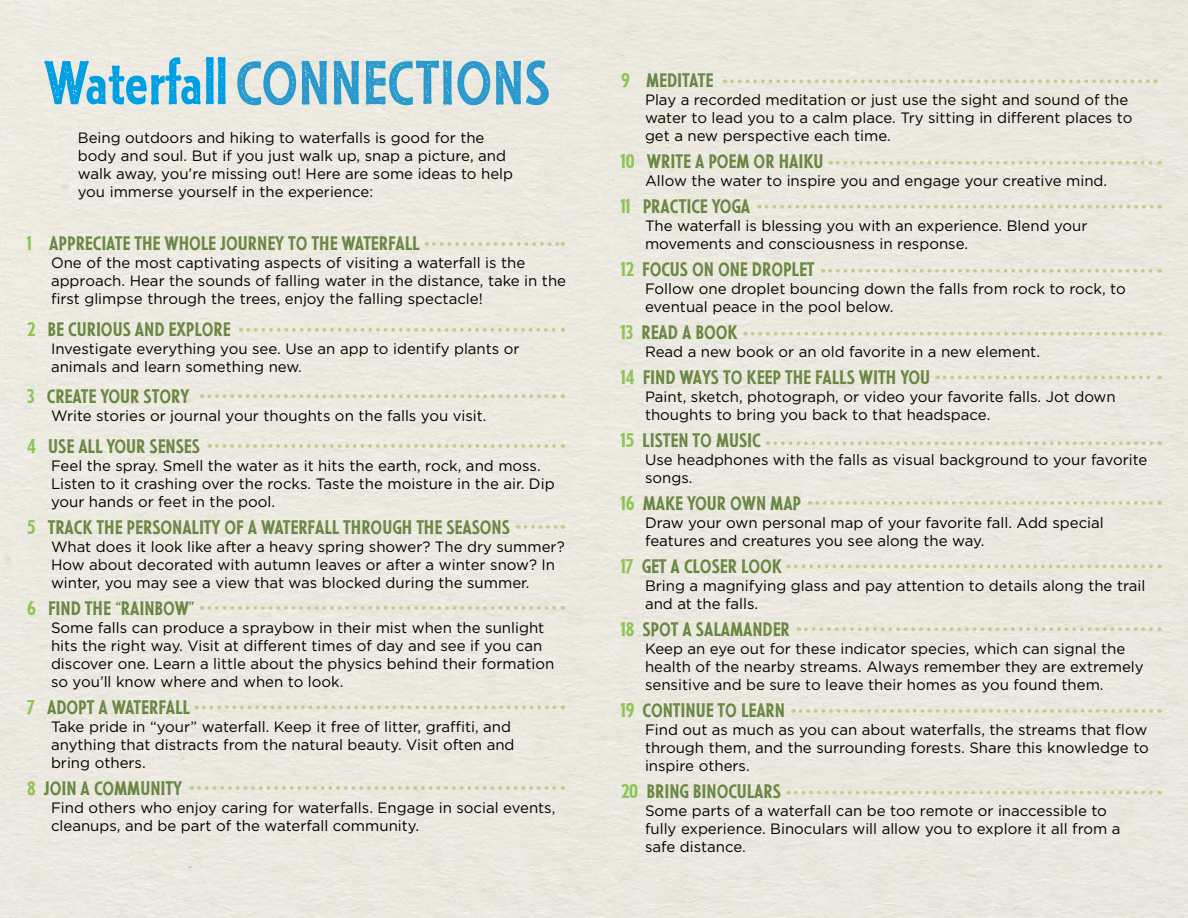
<style>
.page{position:relative;width:1188px;height:918px;background:#fff}
.page>*{position:absolute;margin:0;border:0;box-sizing:border-box;transform-origin:0 0}
.t1{font:61.8px "Rustic Jack Regular 2";color:#2a99cc}
.t2{font:19.5px "Rustic Jack Regular 2";color:#65843e}
.t3{font:15px/18px "Gotham";color:#000}
.s1{color:#009fe4}
.s2{color:#8bc34e}
</style>
<div class="page">
<svg style="left:434px;top:242px;width:129px;height:4px"></svg>
<svg style="left:838px;top:161px;width:322px;height:4px"></svg>
<svg style="left:767px;top:205px;width:393px;height:4px;background:#dbdec3"></svg>
<svg style="left:830px;top:269px;width:330px;height:4px"></svg>
<svg style="left:752px;top:332px;width:408px;height:4px;background:#dbdec3"></svg>
<svg style="left:775px;top:441px;width:385px;height:4px;background:#dbdec2"></svg>
<svg style="left:817px;top:501px;width:343px;height:4px"></svg>
<svg style="left:796px;top:565px;width:364px;height:3px"></svg>
<svg style="left:806px;top:627px;width:354px;height:4px"></svg>
<svg style="left:800px;top:709px;width:360px;height:4px"></svg>
<svg style="left:796px;top:791px;width:364px;height:3px"></svg>
<svg style="left:945px;top:376px;width:215px;height:3px"></svg>
<svg style="left:248px;top:328px;width:315px;height:4px"></svg>
<svg style="left:209px;top:394px;width:354px;height:4px"></svg>
<svg style="left:217px;top:444px;width:346px;height:4px"></svg>
<svg style="left:525px;top:525px;width:38px;height:4px"></svg>
<svg style="left:209px;top:606px;width:354px;height:4px"></svg>
<svg style="left:204px;top:705px;width:359px;height:4px"></svg>
<svg style="left:199px;top:786px;width:364px;height:4px"></svg>
<svg style="left:732px;top:79px;width:424px;height:4px;background:#dbdec3"></svg>
<h1 class="t1" style="left:44px;top:43px;width:508px"><span class="s1">Waterfall</span> CONNECTIONS</h1>
<p class="t3" style="left:78px;top:129px;width:437px">Being outdoors and hiking to waterfalls is good for the body and soul. But if you just walk up, snap a picture, and walk away, you’re missing out! Here are some ideas to help you immerse yourself in the experience:</p>
<h2 class="t2" style="left:27px;top:231px;width:394px"><span class="s2">1</span> APPRECIATE THE WHOLE JOURNEY TO THE WATERFALL</h2>
<p class="t3" style="left:51px;top:254px;width:517px">One of the most captivating aspects of visiting a waterfall is the approach. Hear the sounds of falling water in the distance, take in the first glimpse through the trees, enjoy the falling spectacle!</p>
<h2 class="t2" style="left:27px;top:316px;width:205px"><span class="s2">2</span> BE CURIOUS AND EXPLORE</h2>
<p class="t3" style="left:51px;top:339px;width:470px">Investigate everything you see. Use an app to identify plants or animals and learn something new.</p>
<h2 class="t2" style="left:27px;top:384px;width:164px"><span class="s2">3</span> CREATE YOUR STORY</h2>
<p class="t3" style="left:51px;top:407px;width:437px">Write stories or journal your thoughts on the falls you visit.</p>
<h2 class="t2" style="left:27px;top:433px;width:174px"><span class="s2">4</span> USE ALL YOUR SENSES</h2>
<p class="t3" style="left:51px;top:456px;width:505px">Feel the spray. Smell the water as it hits the earth, rock, and moss.<br>Listen to it crashing over the rocks. Taste the moisture in the air. Dip your hands or feet in the pool.</p>
<h2 class="t2" style="left:27px;top:514px;width:484px"><span class="s2">5</span> TRACK THE PERSONALITY OF A WATERFALL THROUGH THE SEASONS</h2>
<p class="t3" style="left:51px;top:537px;width:515px">What does it look like after a heavy spring shower? The dry summer?<br>How about decorated with autumn leaves or after a winter snow? In winter, you may see a view that was blocked during the summer.</p>
<h2 class="t2" style="left:27px;top:595px;width:169px"><span class="s2">6</span> FIND THE “RAINBOW”</h2>
<p class="t3" style="left:51px;top:618px;width:505px">Some falls can produce a spraybow in their mist when the sunlight hits the right way. Visit at different times of day and see if you can discover one. Learn a little about the physics behind their formation so you’ll know where and when to look.</p>
<h2 class="t2" style="left:27px;top:694px;width:164px"><span class="s2">7</span> ADOPT A WATERFALL</h2>
<p class="t3" style="left:51px;top:717px;width:465px">Take pride in “your” waterfall. Keep it free of litter, graffiti, and anything that distracts from the natural beauty. Visit often and bring others.</p>
<h2 class="t2" style="left:27px;top:775px;width:156px"><span class="s2">8</span> JOIN A COMMUNITY</h2>
<p class="t3" style="left:51px;top:798px;width:506px">Find others who enjoy caring for waterfalls. Engage in social events, cleanups, and be part of the waterfall community.</p>
<h2 class="t2" style="left:621px;top:68px;width:94px"><span class="s2">9</span> MEDITATE</h2>
<p class="t3" style="left:645px;top:91px;width:489px">Play a recorded meditation or just use the sight and sound of the water to lead you to a calm place. Try sitting in different places to get a new perspective each time.</p>
<h2 class="t2" style="left:621px;top:149px;width:204px"><span class="s2">10</span> WRITE A POEM OR HAIKU</h2>
<p class="t3" style="left:645px;top:172px;width:464px">Allow the water to inspire you and engage your creative mind.</p>
<h2 class="t2" style="left:621px;top:194px;width:131px"><span class="s2">11</span> PRACTICE YOGA</h2>
<p class="t3" style="left:645px;top:217px;width:444px">The waterfall is blessing you with an experience. Blend your movements and consciousness in response.</p>
<h2 class="t2" style="left:621px;top:257px;width:195px"><span class="s2">12</span> FOCUS ON ONE DROPLET</h2>
<p class="t3" style="left:645px;top:280px;width:482px">Follow one droplet bouncing down the falls from rock to rock, to eventual peace in the pool below.</p>
<h2 class="t2" style="left:621px;top:320px;width:118px"><span class="s2">13</span> READ A BOOK</h2>
<p class="t3" style="left:645px;top:343px;width:397px">Read a new book or an old favorite in a new element.</p>
<h2 class="t2" style="left:621px;top:365px;width:311px"><span class="s2">14</span> FIND WAYS TO KEEP THE FALLS WITH YOU</h2>
<p class="t3" style="left:645px;top:388px;width:472px">Paint, sketch, photograph, or video your favorite falls. Jot down thoughts to bring you back to that headspace.</p>
<h2 class="t2" style="left:621px;top:428px;width:141px"><span class="s2">15</span> LISTEN TO MUSIC</h2>
<p class="t3" style="left:645px;top:451px;width:504px">Use headphones with the falls as visual background to your favorite songs.</p>
<h2 class="t2" style="left:621px;top:491px;width:182px"><span class="s2">16</span> MAKE YOUR OWN MAP</h2>
<p class="t3" style="left:645px;top:514px;width:460px">Draw your own personal map of your favorite fall. Add special features and creatures you see along the way.</p>
<h2 class="t2" style="left:621px;top:554px;width:162px"><span class="s2">17</span> GET A CLOSER LOOK</h2>
<p class="t3" style="left:645px;top:577px;width:502px">Bring a magnifying glass and pay attention to details along the trail and at the falls.</p>
<h2 class="t2" style="left:621px;top:617px;width:170px"><span class="s2">18</span> SPOT A SALAMANDER</h2>
<p class="t3" style="left:645px;top:640px;width:500px">Keep an eye out for these indicator species, which can signal the health of the nearby streams. Always remember they are extremely sensitive and be sure to leave their homes as you found them.</p>
<h2 class="t2" style="left:621px;top:698px;width:166px"><span class="s2">19</span> CONTINUE TO LEARN</h2>
<p class="t3" style="left:645px;top:721px;width:505px;text-align:justify">Find out as much as you can about waterfalls, the streams that flow through them, and the surrounding forests. Share this knowledge to inspire others.</p>
<h2 class="t2" style="left:621px;top:779px;width:162px"><span class="s2">20</span> BRING BINOCULARS</h2>
<p class="t3" style="left:645px;top:802px;width:477px">Some parts of a waterfall can be too remote or inaccessible to fully experience. Binoculars will allow you to explore it all from a safe distance.</p>
</div>
